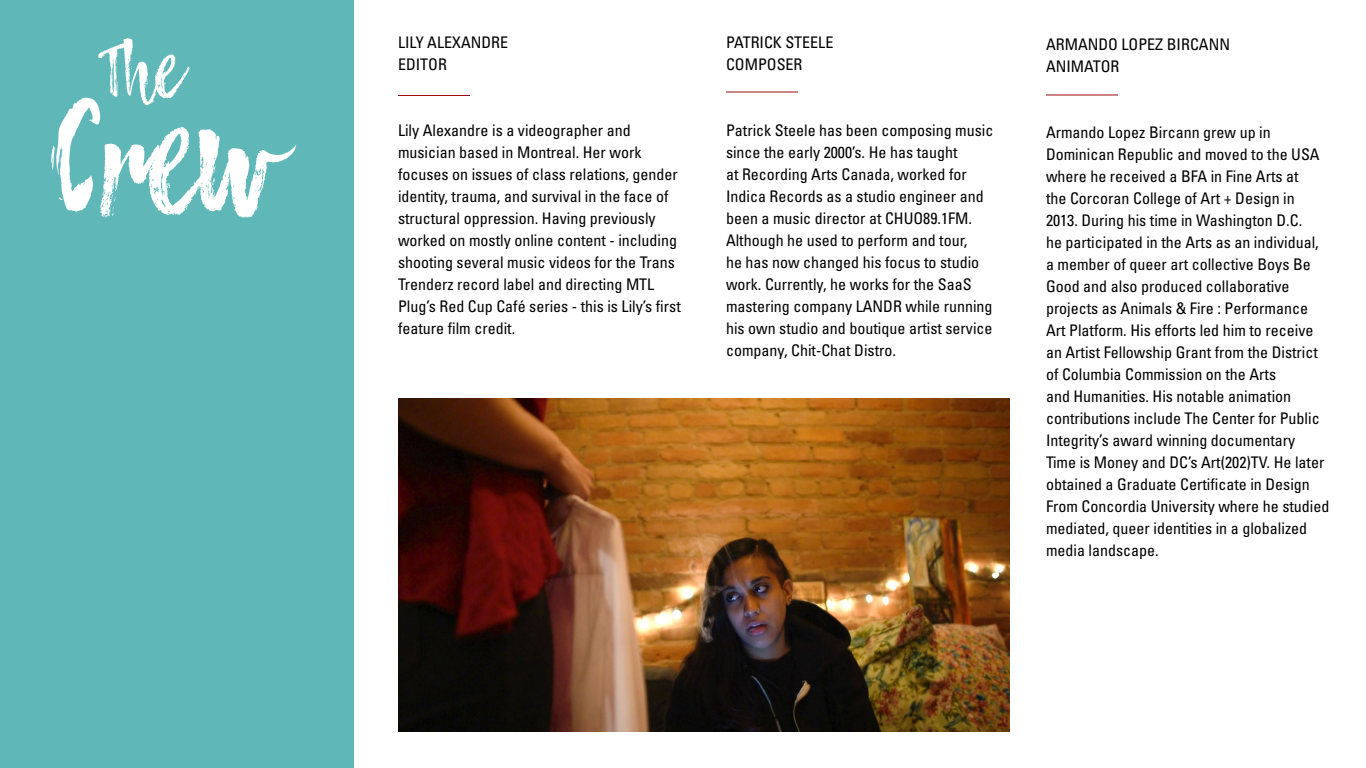
<style>
.page{position:relative;width:1366px;height:768px;background:#fff}
.page>*{position:absolute;margin:0;border:0;box-sizing:border-box;transform-origin:0 0}
.t1{font:151.8px "Atmosphere Script Typeface";color:#fff;scale:.94 1}
.t2{font:75.9px "Atmosphere Script Typeface";color:#fff;scale:.94 1}
.t3{font:condensed 16px/22px "Univers LT Std";color:#000}
</style>
<div class="page">
<div style="left:0;top:0;width:354px;height:768px;background:#5fb7b8"></div>
<img style="left:398px;top:398px;width:612px;height:334px">
<hr style="left:726px;top:92px;width:72px;height:1px;background:#9e0b0f">
<hr style="left:1046px;top:94px;width:72px;height:2px;background:#9e0b0f">
<hr style="left:398px;top:95px;width:72px;height:1px;background:#9e0b0f">
<p class="t3" style="left:726px;top:31px;width:109px">PATRICK STEELE<br>COMPOSER</p>
<p class="t3" style="left:398px;top:31px;width:112px">LILY ALEXANDRE<br>EDITOR</p>
<h2 class="t2" style="left:98px;top:21px;width:89px">The</h2>
<p class="t3" style="left:1046px;top:33px;width:186px">ARMANDO LOPEZ BIRCANN<br>ANIMATOR</p>
<p class="t3" style="left:1046px;top:121px;width:285px">Armando Lopez Bircann grew up in Dominican Republic and moved to the USA where he received a BFA in Fine Arts at<br>the Corcoran College of Art + Design in 2013. During his time in Washington D.C.<br>he participated in the Arts as an individual, a member of queer art collective Boys Be Good and also produced collaborative projects as Animals &amp; Fire : Performance Art Platform. His efforts led him to receive an Artist Fellowship Grant from the District of Columbia Commission on the Arts<br>and Humanities. His notable animation contributions include The Center for Public Integrity’s award winning documentary Time is Money and DC’s Art(202)TV. He later obtained a Graduate Certificate in Design From Concordia University where he studied mediated, queer identities in a globalized media landscape.</p>
<h1 class="t1" style="left:51px;top:60px;width:246px">Crew</h1>
<p class="t3" style="left:726px;top:119px;width:269px">Patrick Steele has been composing music since the early 2000’s. He has taught<br>at Recording Arts Canada, worked for Indica Records as a studio engineer and been a music director at CHUO89.1FM.<br>Although he used to perform and tour,<br>he has now changed his focus to studio work. Currently, he works for the SaaS mastering company LANDR while running his own studio and boutique artist service company, Chit-Chat Distro.</p>
<p class="t3" style="left:398px;top:119px;width:284px">Lily Alexandre is a videographer and musician based in Montreal. Her work focuses on issues of class relations, gender identity, trauma, and survival in the face of structural oppression. Having previously worked on mostly online content - including shooting several music videos for the Trans Trenderz record label and directing MTL Plug’s Red Cup Café series - this is Lily’s first feature film credit.</p>
</div>
